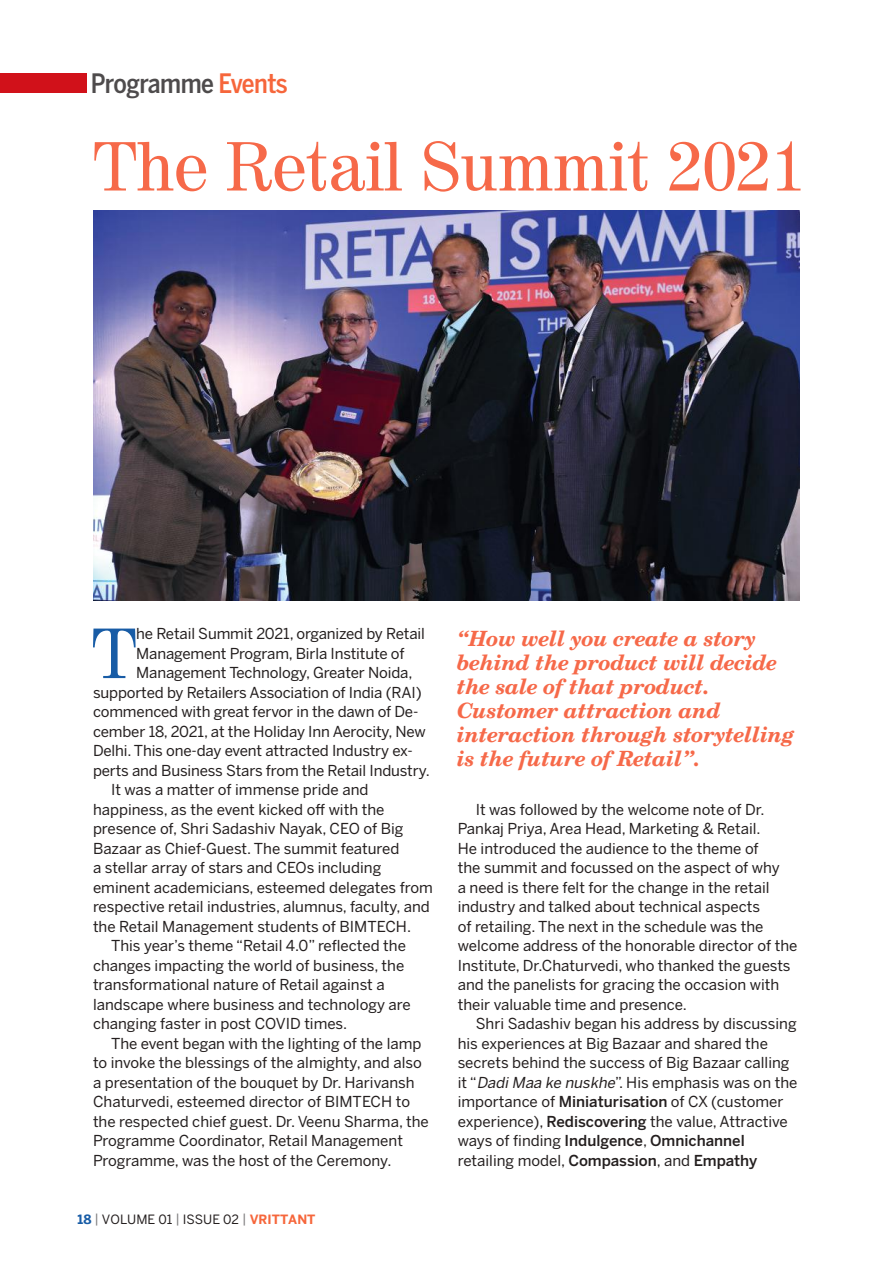
<style>
.page{position:relative;width:893px;height:1263px;background:#fff}
.page>*{position:absolute;margin:0;border:0;box-sizing:border-box;transform-origin:0 0}
.t1{font:70.65px "Century 725 BT";color:#185ca6}
.t2{font:69px "Century 725 BT";letter-spacing:-.01em;color:#f66949}
.t3{font:500 26.55px "Benton Sans Cond";letter-spacing:-.02em;color:#4e4b4c}
.t4{font:italic 700 21px/24px "Century Schoolbook BT";letter-spacing:-.01em;color:#f66949}
.t5{font:15px/19.5px "Benton Sans";color:#241f1f}
.t6{font:12.75px "Benton Sans";color:#241f1f}
.s1{color:#f6663b}
.s2{font-weight:700;color:#185ca6}
.s3{color:#7d7c7e}
.s4{font-weight:700;color:#f6663b}
.s5{font-style:italic}
.s6{font-weight:500}
</style>
<div class="page">
<div style="left:0;top:73px;width:86px;height:20px;background:#d1111a"></div>
<img style="left:93px;top:210px;width:707px;height:390px">
<h3 class="t3" style="left:91px;top:68px;width:199px">Programme <span class="s1">Events</span></h3>
<h2 class="t2" style="left:93px;top:124px;width:714px">The Retail Summit 2021</h2>
<h1 class="t1" style="left:92px;top:610px;width:47px">T</h1>
<p class="t5" style="left:136px;top:624px;width:290px">he Retail Summit 2021, organized by Retail</p>
<p class="t5" style="left:136px;top:643px;width:270px">Management Program, Birla Institute of</p>
<p class="t5" style="left:136px;top:663px;width:278px">Management Technology, Greater Noida,</p>
<p class="t5" style="left:93px;top:682px;width:330px">supported by Retailers Association of India (RAI)</p>
<p class="t5" style="left:93px;top:702px;width:327px">commenced with great fervor in the dawn of De-</p>
<p class="t5" style="left:93px;top:721px;width:334px">cember 18, 2021, at the Holiday Inn Aerocity, New</p>
<p class="t5" style="left:93px;top:741px;width:321px">Delhi. This one-day event attracted Industry ex-</p>
<p class="t5" style="left:93px;top:760px;width:338px">perts and Business Stars from the Retail Industry.</p>
<p class="t5" style="left:111px;top:780px;width:259px">It was a matter of immense pride and</p>
<p class="t5" style="left:93px;top:799px;width:293px">happiness, as the event kicked off with the</p>
<p class="t5" style="left:93px;top:819px;width:312px">presence of, Shri Sadashiv Nayak, CEO of Big</p>
<p class="t5" style="left:93px;top:838px;width:308px">Bazaar as Chief-Guest. The summit featured</p>
<p class="t5" style="left:93px;top:858px;width:290px">a stellar array of stars and CEOs including</p>
<p class="t5" style="left:93px;top:877px;width:341px">eminent academicians, esteemed delegates from</p>
<p class="t5" style="left:93px;top:897px;width:338px">respective retail industries, alumnus, faculty, and</p>
<p class="t5" style="left:93px;top:916px;width:320px">the Retail Management students of BIMTECH.</p>
<p class="t5" style="left:111px;top:936px;width:297px">This year’s theme “Retail 4.0” reflected the</p>
<p class="t5" style="left:93px;top:955px;width:313px">changes impacting the world of business, the</p>
<p class="t5" style="left:93px;top:975px;width:293px">transformational nature of Retail against a</p>
<p class="t5" style="left:93px;top:994px;width:319px">landscape where business and technology are</p>
<p class="t5" style="left:93px;top:1014px;width:256px">changing faster in post COVID times.</p>
<p class="t5" style="left:111px;top:1033px;width:312px">The event began with the lighting of the lamp</p>
<p class="t5" style="left:93px;top:1053px;width:330px">to invoke the blessings of the almighty, and also</p>
<p class="t5" style="left:93px;top:1072px;width:323px">a presentation of the bouquet by Dr. Harivansh</p>
<p class="t5" style="left:93px;top:1092px;width:319px">Chaturvedi, esteemed director of BIMTECH to</p>
<p class="t5" style="left:93px;top:1111px;width:337px">the respected chief guest. Dr. Veenu Sharma, the</p>
<p class="t5" style="left:93px;top:1131px;width:311px">Programme Coordinator, Retail Management</p>
<p class="t5" style="left:93px;top:1150px;width:300px">Programme, was the host of the Ceremony.</p>
<p class="t6" style="left:78px;top:1212px;width:240px"><span class="s2">18</span> <span class="s3">|</span> VOLUME 01 <span class="s3">|</span> ISSUE 02 <span class="s3">|</span> <span class="s4">VRITTANT</span></p>
<h3 class="t4" style="left:457px;top:626px;width:339px">“How well you create a story behind the product will decide the sale of that product.<br>Customer attraction and interaction through storytelling is the future of Retail”.</h3>
<p class="t5" style="left:458px;top:799px;width:341px;text-indent:18px">It was followed by the welcome note of Dr.<br>Pankaj Priya, Area Head, Marketing &amp; Retail.<br>He introduced the audience to the theme of<br>the summit and focussed on the aspect of why<br>a need is there felt for the change in the retail industry and talked about technical aspects<br>of retailing. The next in the schedule was the welcome address of the honorable director of the Institute, Dr.Chaturvedi, who thanked the guests and the panelists for gracing the occasion with their valuable time and presence.</p>
<p class="t5" style="left:458px;top:1014px;width:341px;text-indent:18px">Shri Sadashiv began his address by discussing his experiences at Big Bazaar and shared the secrets behind the success of Big Bazaar calling it “<span class="s5">DadiMaa ke nuskhe</span>”. His emphasis was on the importance of <span class="s6">Miniaturisation</span> of CX (customer experience), <span class="s6">Rediscovering</span> the value, Attractive ways of finding <span class="s6">Indulgence</span>, <span class="s6">Omnichannel </span>retailing model, <span class="s6">Compassion</span>, and <span class="s6">Empathy</span></p>
</div>
